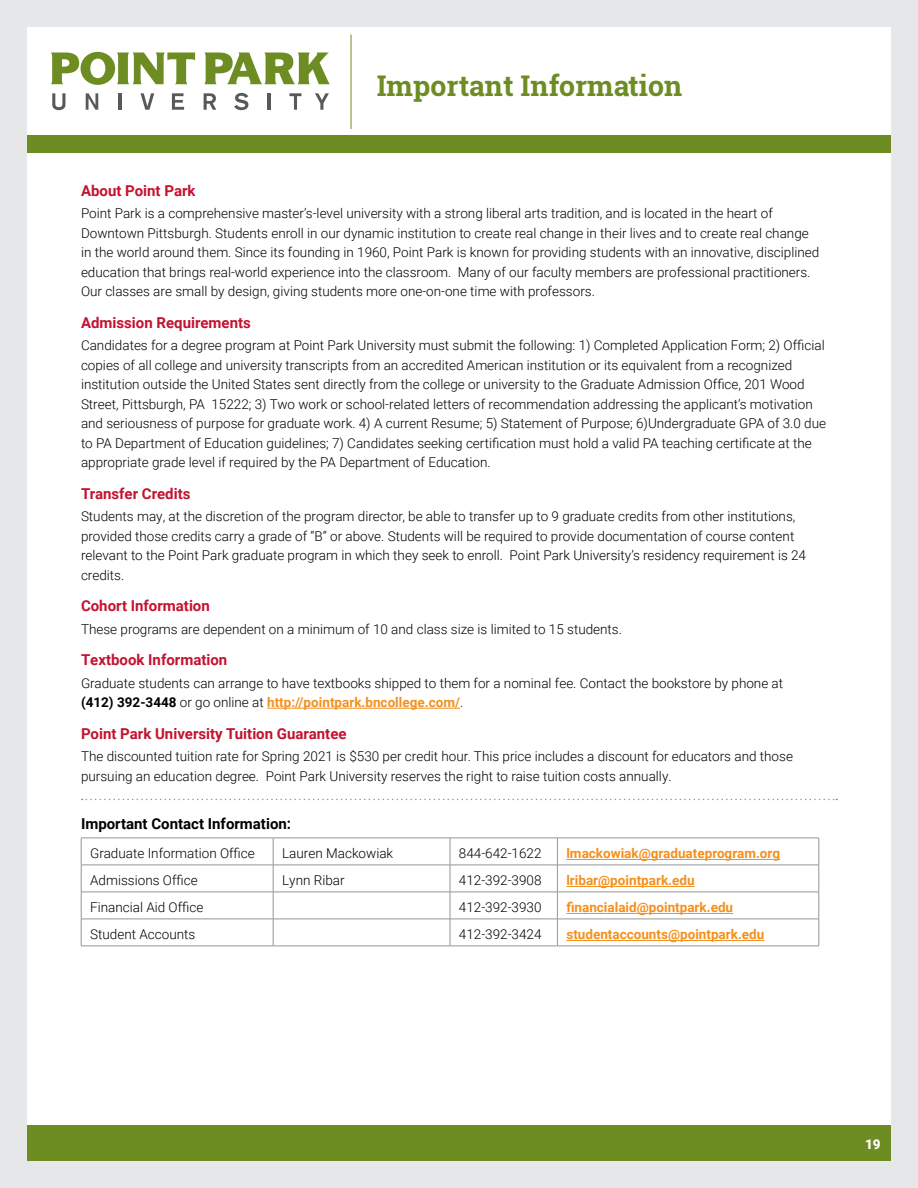
<style>
.page{position:relative;width:918px;height:1188px;background:#fff}
.page>*{position:absolute;margin:0;border:0;box-sizing:border-box;transform-origin:0 0}
.t1{font:700 28.5px "Roboto Slab";color:#6d8d23}
.t2{font:700 15px "Roboto";color:#c41230}
.t3{font:700 15px "Roboto";color:#000}
.t4{font:300 13.5px/19.5px "Roboto";color:#000}
.t5{font:700 13.5px "Roboto";color:#f4901d}
.t6{font:900 13.5px "Roboto";color:#fff}
.s1{font-weight:700}
.s2{font-weight:700;color:#f4901d}
</style>
<div class="page">
<div style="left:27px;top:1125px;width:864px;height:36px;background:#6d8d23"></div>
<div style="left:0;top:0;width:918px;height:1188px;border:27px solid #e6e7e8"></div>
<div style="left:27px;top:135px;width:864px;height:18px;background:#6d8d23"></div>
<hr style="left:351px;top:34px;width:1px;height:95px;background:#6d8d23">
<svg style="left:52px;top:93px;width:13px;height:17px"></svg>
<svg style="left:86px;top:93px;width:12px;height:17px"></svg>
<hr style="left:119px;top:93px;width:3px;height:17px;background:#58595b">
<svg style="left:141px;top:93px;width:13px;height:17px"></svg>
<svg style="left:172px;top:93px;width:12px;height:17px"></svg>
<svg style="left:204px;top:93px;width:12px;height:17px"></svg>
<svg style="left:234px;top:93px;width:14px;height:17px"></svg>
<hr style="left:267px;top:93px;width:4px;height:17px;background:#58595b">
<svg style="left:289px;top:93px;width:13px;height:17px"></svg>
<svg style="left:315px;top:93px;width:14px;height:17px"></svg>
<svg style="left:51px;top:52px;width:144px;height:33px"></svg>
<svg style="left:204px;top:53px;width:126px;height:31px"></svg>
<hr style="left:267px;top:708px;width:193px;height:1px;background:#f4901d">
<svg style="left:82px;top:799px;width:755px;height:1px"></svg>
<svg style="left:81px;top:839px;width:1px;height:107px"></svg>
<hr style="left:81px;top:838px;width:192px;height:1px;background:#939598">
<hr style="left:273px;top:838px;width:177px;height:1px;background:#939598">
<hr style="left:450px;top:838px;width:107px;height:1px;background:#939598">
<hr style="left:557px;top:838px;width:262px;height:1px;background:#939598">
<svg style="left:273px;top:838px;width:1px;height:108px"></svg>
<svg style="left:450px;top:838px;width:1px;height:108px"></svg>
<svg style="left:557px;top:838px;width:1px;height:108px"></svg>
<svg style="left:819px;top:838px;width:1px;height:108px"></svg>
<hr style="left:81px;top:865px;width:192px;height:1px;background:#939598">
<hr style="left:273px;top:865px;width:177px;height:1px;background:#939598">
<hr style="left:450px;top:865px;width:107px;height:1px;background:#939598">
<hr style="left:557px;top:865px;width:262px;height:1px;background:#939598">
<hr style="left:81px;top:892px;width:192px;height:1px;background:#939598">
<hr style="left:273px;top:892px;width:177px;height:1px;background:#939598">
<hr style="left:450px;top:892px;width:107px;height:1px;background:#939598">
<hr style="left:557px;top:892px;width:262px;height:1px;background:#939598">
<hr style="left:81px;top:919px;width:192px;height:1px;background:#939598">
<hr style="left:273px;top:919px;width:177px;height:1px;background:#939598">
<hr style="left:450px;top:919px;width:107px;height:1px;background:#939598">
<hr style="left:557px;top:919px;width:262px;height:1px;background:#939598">
<hr style="left:81px;top:946px;width:192px;height:1px;background:#939598">
<hr style="left:273px;top:946px;width:177px;height:1px;background:#939598">
<hr style="left:450px;top:946px;width:107px;height:1px;background:#939598">
<hr style="left:557px;top:946px;width:262px;height:1px;background:#939598">
<hr style="left:566px;top:859px;width:214px;height:1px;background:#f4901d">
<hr style="left:566px;top:886px;width:129px;height:1px;background:#f4901d">
<hr style="left:566px;top:913px;width:167px;height:1px;background:#f4901d">
<hr style="left:566px;top:940px;width:198px;height:1px;background:#f4901d">
<h1 class="t1" style="left:377px;top:66px;width:307px">Important Information</h1>
<p class="t2" style="left:81px;top:180px;width:116px">About Point Park</p>
<p class="t4" style="left:81px;top:203px;width:740px">Point Park is a comprehensive master’s-level university with a strong liberal arts tradition, and is located in the heart of Downtown Pittsburgh. Students enroll in our dynamic institution to create real change in their lives and to create real change in the world around them. Since its founding in 1960, Point Park is known for providing students with an innovative, disciplined education that brings real-world experience into the classroom. Many of our faculty members are professional practitioners.<br>Our classes are small by design, giving students more one-on-one time with professors.</p>
<p class="t2" style="left:81px;top:312px;width:171px">Admission Requirements</p>
<p class="t4" style="left:81px;top:335px;width:747px">Candidates for a degree program at Point Park University must submit the following: 1) Completed Application Form; 2) Official copies of all college and university transcripts from an accredited American institution or its equivalent from a recognized institution outside the United States sent directly from the college or university to the Graduate Admission Office, 201 Wood Street, Pittsburgh, PA 15222; 3) Two work or school-related letters of recommendation addressing the applicant’s motivation and seriousness of purpose for graduate work. 4) A current Resume; 5) Statement of Purpose; 6)Undergraduate GPA of 3.0 due to PA Department of Education guidelines; 7) Candidates seeking certification must hold a valid PA teaching certificate at the appropriate grade level if required by the PA Department of Education.</p>
<p class="t2" style="left:81px;top:483px;width:111px">Transfer Credits</p>
<p class="t4" style="left:81px;top:506px;width:727px">Students may, at the discretion of the program director, be able to transfer up to 9 graduate credits from other institutions, provided those credits carry a grade of “B” or above. Students will be required to provide documentation of course content relevant to the Point Park graduate program in which they seek to enroll. Point Park University’s residency requirement is 24 credits.</p>
<p class="t2" style="left:81px;top:595px;width:130px">Cohort Information</p>
<p class="t4" style="left:81px;top:619px;width:543px">These programs are dependent on a minimum of 10 and class size is limited to 15 students.</p>
<p class="t2" style="left:81px;top:649px;width:148px">Textbook Information</p>
<p class="t4" style="left:81px;top:673px;width:704px">Graduate students can arrange to have textbooks shipped to them for a nominal fee. Contact the bookstore by phone at <span class="s1">(412) 392-3448</span> or go online at <span class="s2">http://pointpark.bncollege.com/</span>.</p>
<p class="t2" style="left:81px;top:723px;width:267px">Point Park University Tuition Guarantee</p>
<p class="t4" style="left:81px;top:746px;width:713px">The discounted tuition rate for Spring 2021 is $530 per credit hour. This price includes a discount for educators and those pursuing an education degree. Point Park University reserves the right to raise tuition costs annually.</p>
<p class="t3" style="left:81px;top:813px;width:212px">Important Contact Information:</p>
<p class="t4" style="left:90px;top:843px;width:166px">Graduate Information Office</p>
<p class="t4" style="left:282px;top:843px;width:113px">Lauren Mackowiak</p>
<p class="t4" style="left:459px;top:843px;width:84px">844-642-1622</p>
<p class="t5" style="left:566px;top:844px;width:215px">lmackowiak@graduateprogram.org</p>
<p class="t4" style="left:90px;top:870px;width:109px">Admissions Office</p>
<p class="t4" style="left:282px;top:870px;width:64px">Lynn Ribar</p>
<p class="t4" style="left:459px;top:870px;width:84px">412-392-3908</p>
<p class="t5" style="left:566px;top:871px;width:130px">lribar@pointpark.edu</p>
<p class="t4" style="left:90px;top:897px;width:115px">Financial Aid Office</p>
<p class="t4" style="left:459px;top:897px;width:84px">412-392-3930</p>
<p class="t5" style="left:566px;top:898px;width:168px">financialaid@pointpark.edu</p>
<p class="t4" style="left:90px;top:924px;width:107px">Student Accounts</p>
<p class="t4" style="left:459px;top:924px;width:84px">412-392-3424</p>
<p class="t5" style="left:566px;top:925px;width:200px">studentaccounts@pointpark.edu</p>
<p class="t6" style="left:865px;top:1134px;width:17px">19</p>
</div>
